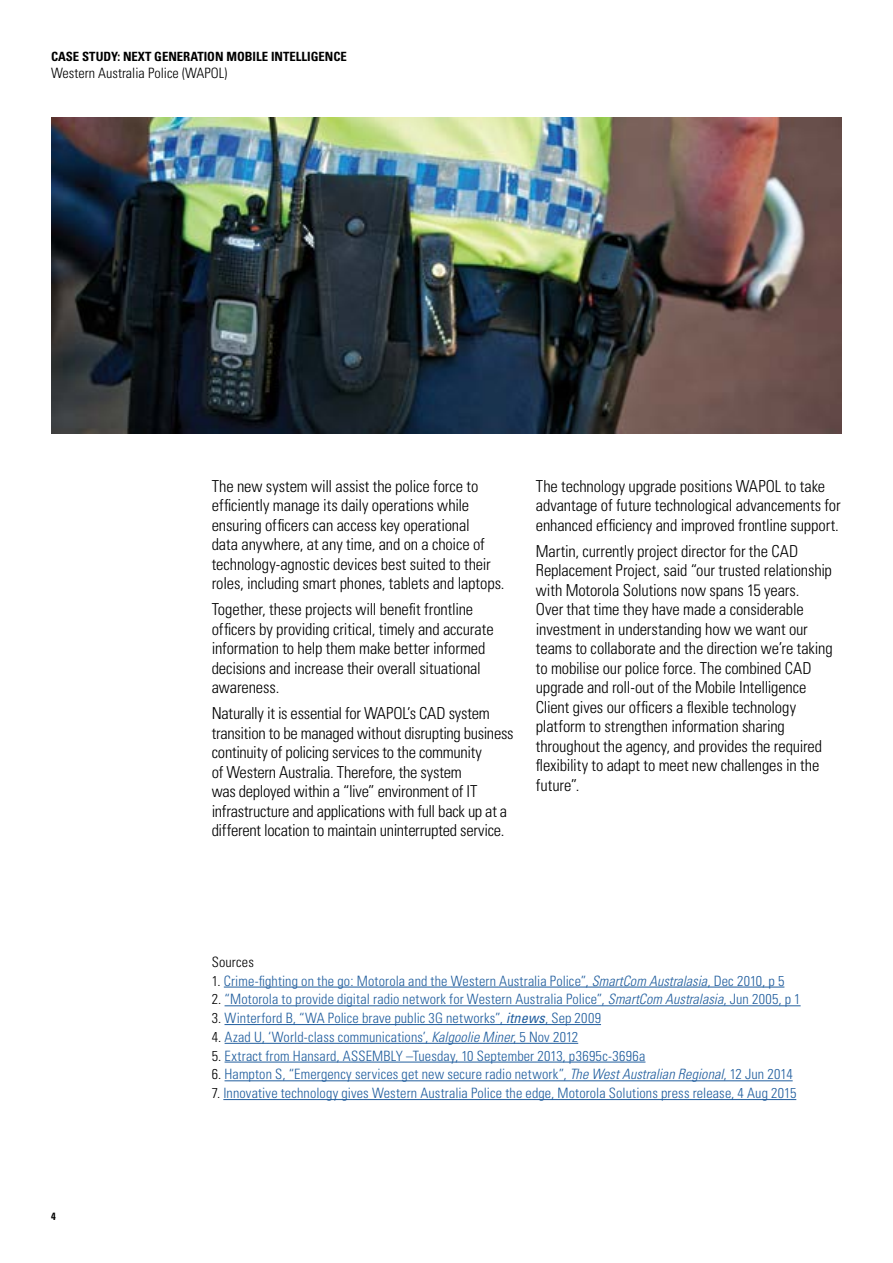
<style>
.page{position:relative;width:893px;height:1263px;background:#fff}
.page>*{position:absolute;margin:0;border:0;box-sizing:border-box;transform-origin:0 0}
.t1{font:300 condensed 16.5px/19.5px "Univers";letter-spacing:-.01em;color:#000}
.t2{font:300 condensed 14.25px "Univers";letter-spacing:.01em;color:#215e9e}
.t3{font:300 condensed 14.25px "Univers";color:#000}
.t4{font:700 condensed 12.75px "Univers";color:#000}
.t5{font:700 condensed 10.5px "Univers";color:#000}
.s1{color:#000}
.s2{font-style:italic}
.s3{font-weight:400;font-style:italic}
</style>
<div class="page">
<hr style="left:224px;top:987px;width:560px;height:1px;background:#215e9e">
<hr style="left:225px;top:1005px;width:576px;height:1px;background:#215e9e">
<hr style="left:224px;top:1024px;width:377px;height:1px;background:#215e9e">
<hr style="left:225px;top:1043px;width:353px;height:1px;background:#215e9e">
<hr style="left:225px;top:1062px;width:420px;height:1px;background:#215e9e">
<hr style="left:225px;top:1080px;width:568px;height:1px;background:#215e9e">
<hr style="left:223px;top:1099px;width:573px;height:1px;background:#215e9e">
<img style="left:51px;top:117px;width:791px;height:317px">
<p class="t4" style="left:51px;top:49px;width:297px">CASE STUDY: NEXT GENERATION MOBILE INTELLIGENCE</p>
<p class="t3" style="left:51px;top:64px;width:178px">Western Australia Police (WAPOL)</p>
<p class="t1" style="left:212px;top:476px;width:294px">The new system will assist the police force to efficiently manage its daily operations while ensuring officers can access key operational<br>data anywhere, at any time, and on a choice of technology-agnostic devices best suited to their roles, including smart phones, tablets and laptops.</p>
<p class="t1" style="left:212px;top:600px;width:283px">Together, these projects will benefit frontline officers by providing critical, timely and accurate information to help them make better informed decisions and increase their overall situational awareness.</p>
<p class="t1" style="left:212px;top:703px;width:303px">Naturally it is essential for WAPOL’s CAD system transition to be managed without disrupting business continuity of policing services to the community<br>of Western Australia. Therefore, the system<br>was deployed within a “live” environment of IT infrastructure and applications with full back up at a different location to maintain uninterrupted service.</p>
<p class="t1" style="left:536px;top:476px;width:306px">The technology upgrade positions WAPOL to take advantage of future technological advancements for enhanced efficiency and improved frontline support.</p>
<p class="t1" style="left:536px;top:541px;width:298px">Martin, currently project director for the CAD Replacement Project, said “our trusted relationship with Motorola Solutions now spans 15 years.<br>Over that time they have made a considerable investment in understanding how we want our teams to collaborate and the direction we’re taking to mobilise our police force. The combined CAD upgrade and roll-out of the Mobile Intelligence Client gives our officers a flexible technology platform to strengthen information sharing throughout the agency, and provides the required flexibility to adapt to meet new challenges in the future”.</p>
<p class="t5" style="left:51px;top:1210px;width:6px">4</p>
<p class="t3" style="left:212px;top:953px;width:44px">Sources</p>
<p class="t2" style="left:212px;top:972px;width:574px"><span class="s1">1.</span> Crime-fighting on the go: Motorola and the Western Australia Police”, <span class="s2">SmartCom Australasia</span>, Dec 2010, p 5</p>
<p class="t2" style="left:212px;top:991px;width:590px"><span class="s1">2.</span> “Motorola to provide digital radio network for Western Australia Police”, <span class="s2">SmartCom Australasia</span>, Jun 2005, p 1</p>
<p class="t2" style="left:212px;top:1009px;width:391px"><span class="s1">3.</span> Winterford B, “WA Police brave public 3G networks”, <span class="s3">itnews</span>, Sep 2009</p>
<p class="t2" style="left:212px;top:1028px;width:368px"><span class="s1">4.</span> Azad U, ‘World-class communications’, <span class="s2">Kalgoolie Miner</span>, 5 Nov 2012</p>
<p class="t2" style="left:212px;top:1047px;width:435px"><span class="s1">5.</span> Extract from Hansard, ASSEMBLY –Tuesday, 10 September 2013, p3695c-3696a</p>
<p class="t2" style="left:212px;top:1066px;width:582px"><span class="s1">6.</span> Hampton S, “Emergency services get new secure radio network”, <span class="s2">The West Australian Regional</span>, 12 Jun 2014</p>
<p class="t2" style="left:212px;top:1084px;width:586px"><span class="s1">7.</span> Innovative technology gives Western Australia Police the edge, Motorola Solutions press release, 4 Aug 2015</p>
</div>
